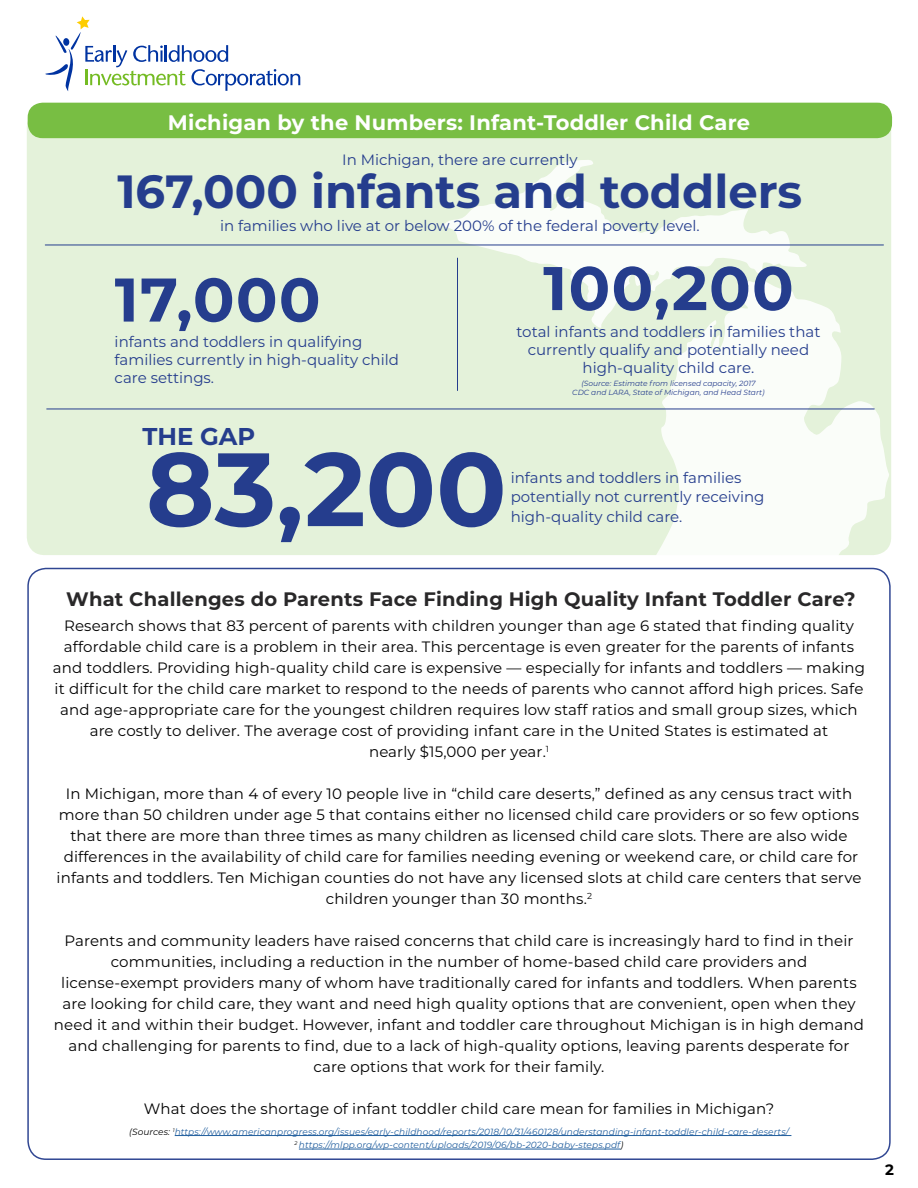
<style>
.page{position:relative;width:918px;height:1188px;background:#fff}
.page>*{position:absolute;margin:0;border:0;box-sizing:border-box;transform-origin:0 0}
.t1{font:700 103.95px "Montserrat";color:#253d8d}
.t2{font:700 61.5px "Montserrat";letter-spacing:.02em;color:#253d8d}
.t3{font:700 46.5px "Montserrat";color:#253d8d}
.t4{font:700 24.3px "Montserrat";color:#253d8d}
.t5{font:700 21px "Montserrat";letter-spacing:.01em;color:#fff}
.t6{font:700 19.5px "Montserrat";letter-spacing:.01em;color:#292829}
.t7{font:15px/21px "Montserrat";letter-spacing:.01em;color:#000;text-align:center}
.t8{font:15px/18px "Montserrat";color:#253d8d}
.t9{font:700 15px "Montserrat";color:#000}
.t10{font:italic 9px/13.5px "Montserrat";letter-spacing:.01em;color:#215e9e;text-align:center}
.t11{font:italic 7.5px/9px "Montserrat";color:#253d8d;text-align:center}
.s1{color:#000}
</style>
<div class="page">
<svg style="left:45px;top:16px;width:255px;height:75px"></svg>
<div style="left:27px;top:110px;width:864px;height:445px;background:#e4f2da;border-radius:18px"></div>
<svg style="left:443px;top:160px;width:365px;height:168px"></svg>
<svg style="left:644px;top:277px;width:247px;height:291px;fill:#fafdf9"></svg>
<hr style="left:299px;top:1149px;width:322px;height:1px;background:#215e9e">
<hr style="left:175px;top:1135px;width:616px;height:1px;background:#215e9e">
<hr style="left:457px;top:258px;width:1px;height:133px;background:#253d8d">
<hr style="left:47px;top:409px;width:827px;height:1px;background:#253d8d">
<hr style="left:45px;top:245px;width:838px;height:1px;background:#253d8d">
<div style="left:28px;top:103px;width:864px;height:35px;background:#78be43;border-radius:15px"></div>
<p class="t5" style="left:168px;top:107px;width:584px">Michigan by the Numbers: Infant-Toddler Child Care</p>
<p class="t8" style="left:342px;top:150px;width:237px">In Michigan, there are currently</p>
<h1 class="t3" style="left:117px;top:158px;width:686px">167,000 infants and toddlers</h1>
<p class="t8" style="left:220px;top:216px;width:481px">in families who live at or below 200% of the federal poverty level.</p>
<h1 class="t2" style="left:115px;top:255px;width:207px">17,000</h1>
<p class="t8" style="left:115px;top:332px;width:286px">infants and toddlers in qualifying families currently in high-quality child care settings.</p>
<h1 class="t2" style="left:543px;top:244px;width:252px">100,200</h1>
<p class="t8" style="left:516px;top:322px;width:306px;text-align:center">total infants and toddlers in families that currently qualify and potentially need high-quality child care.</p>
<p class="t11" style="left:572px;top:378px;width:194px">(Source: Estimate from licensed capacity, 2017<br>CDC and LARA, State of Michigan, and Head Start)</p>
<h2 class="t4" style="left:142px;top:419px;width:114px">THE GAP</h2>
<p class="t1" style="left:146px;top:414px;width:362px">83,200</p>
<p class="t8" style="left:511px;top:467px;width:255px;line-height:19.8px">infants and toddlers in families potentially not currently receiving high-quality child care.</p>
<h3 class="t6" style="left:66px;top:585px;width:791px">What Challenges do Parents Face Finding High Quality Infant Toddler Care?</h3>
<p class="t7" style="left:53px;top:614px;width:814px">Research shows that 83 percent of parents with children younger than age 6 stated that fnding quality affordable child care is a problem in their area. This percentage is even greater for the parents of infants and toddlers. Providing high-quality child care is expensive — especially for infants and toddlers — making it diffcult for the child care market to respond to the needs of parents who cannot afford high prices. Safe and age-appropriate care for the youngest children requires low staff ratios and small group sizes, which are costly to deliver. The average cost of providing infant care in the United States is estimated at<br>nearly $15,000 per year.<sup>1</sup></p>
<p class="t7" style="left:57px;top:782px;width:806px">In Michigan, more than 4 of every 10 people live in “child care deserts,” defned as any census tract with more than 50 children under age 5 that contains either no licensed child care providers or so few options that there are more than three times as many children as licensed child care slots. There are also wide differences in the availability of child care for families needing evening or weekend care, or child care for infants and toddlers. Ten Michigan counties do not have any licensed slots at child care centers that serve children younger than 30 months.<sup>2</sup></p>
<p class="t7" style="left:54px;top:929px;width:812px">Parents and community leaders have raised concerns that child care is increasingly hard to fnd in their communities, including a reduction in the number of home-based child care providers and license-exempt providers many of whom have traditionally cared for infants and toddlers. When parents are looking for child care, they want and need high quality options that are convenient, open when they need it and within their budget. However, infant and toddler care throughout Michigan is in high demand and challenging for parents to fnd, due to a lack of high-quality options, leaving parents desperate for care options that work for their family.</p>
<p class="t7" style="left:144px;top:1097px;width:632px">What does the shortage of infant toddler child care mean for families in Michigan?</p>
<p class="t10" style="left:129px;top:1124px;width:661px"><span class="s1">(Sources:</span> <sup>1</sup>https://www.americanprogress.org/issues/early-childhood/reports/2018/10/31/460128/understanding-infant-toddler-child-care-deserts/<br><sup>2</sup> https://mlpp.org/wp-content/uploads/2019/06/bb-2020-baby-steps.pdf<span class="s1">)</span></p>
<p class="t9" style="left:885px;top:1158px;width:10px">2</p>
</div>
